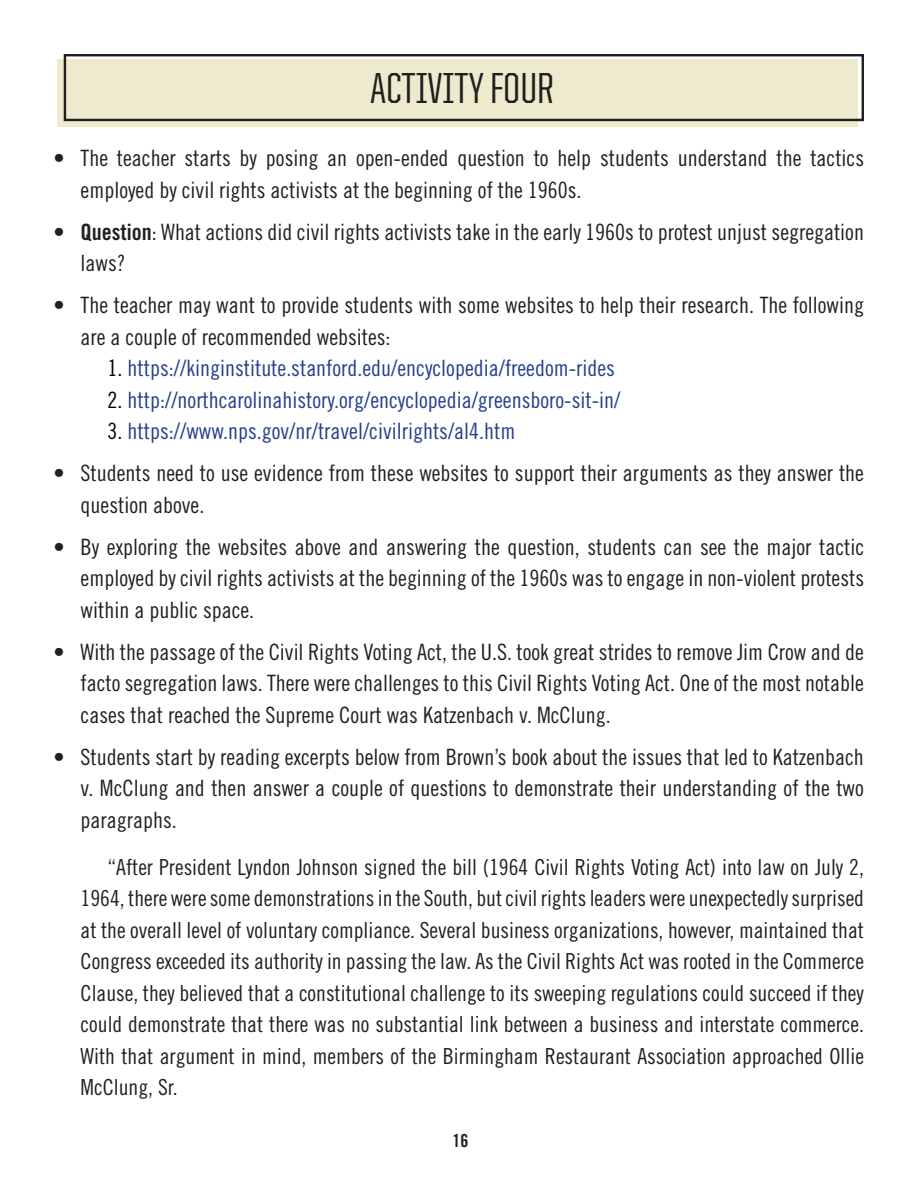
<style>
.page{position:relative;width:918px;height:1188px;background:#fff}
.page>*{position:absolute;margin:0;border:0;box-sizing:border-box;transform-origin:0 0}
.t1{font:500 43.5px "United Sans Cond";color:#231f20}
.t2{font:22.5px/31.5px "Trade Gothic LT Std Cn 18";color:#231f20}
.t3{font:22.5px "Trade Gothic LT Std Cn 18";color:#253f8e}
.t4{font:22.2px/31.5px "Trade Gothic LT Std Cn 18";color:#231f20;text-align:justify}
.t5{font:18px "Trade Gothic LT Std Bd Cn 20";color:#231f20}
.s1{font-family:"Trade Gothic LT Std Bd Cn 20"}
.s2{color:#000}
</style>
<div class="page">
<div style="left:57px;top:60px;width:800px;height:67px;background:#edeace"></div>
<div style="left:64px;top:54px;width:800px;height:67px;border:2px solid #231f20"></div>
<p class="t1" style="left:371px;top:66px;width:185px">ACTIVITY FOUR</p>
<p class="t2" style="left:81px;top:142px;width:785px;text-indent:-27px">• The teacher starts by posing an open-ended question to help students understand the tactics employed by civil rights activists at the beginning of the 1960s.</p>
<p class="t2" style="left:81px;top:216px;width:785px;text-indent:-27px"><span class="s1">• Question</span>: What actions did civil rights activists take in the early 1960s to protest unjust segregation laws?</p>
<p class="t2" style="left:81px;top:289px;width:785px;text-indent:-27px">• The teacher may want to provide students with some websites to help their research. The following are a couple of recommended websites:</p>
<p class="t3" style="left:108px;top:355px;width:509px"><span class="s2">1.</span> https://kinginstitute.stanford.edu/encyclopedia/freedom-rides</p>
<p class="t3" style="left:108px;top:386px;width:514px"><span class="s2">2.</span> http://northcarolinahistory.org/encyclopedia/greensboro-sit-in/</p>
<p class="t3" style="left:108px;top:418px;width:409px"><span class="s2">3.</span> https://www.nps.gov/nr/travel/civilrights/al4.htm</p>
<p class="t2" style="left:81px;top:457px;width:785px;text-indent:-27px">• Students need to use evidence from these websites to support their arguments as they answer the question above.</p>
<p class="t2" style="left:81px;top:531px;width:785px;text-align:justify;text-indent:-27px">• By exploring the websites above and answering the question, students can see the major tactic employed by civil rights activists at the beginning of the 1960s was to engage in non-violent protests within a public space.</p>
<p class="t2" style="left:81px;top:636px;width:785px;text-align:justify;text-indent:-27px">• With the passage of the Civil Rights Voting Act, the U.S. took great strides to remove Jim Crow and de facto segregation laws. There were challenges to this Civil Rights Voting Act. One of the most notable cases that reached the Supreme Court was Katzenbach v. McClung.</p>
<p class="t2" style="left:81px;top:741px;width:785px;text-align:justify;text-indent:-27px">• Students start by reading excerpts below from Brown’s book about the issues that led to Katzenbach v. McClung and then answer a couple of questions to demonstrate their understanding of the two paragraphs.</p>
<p class="t4" style="left:81px;top:851px;width:785px;text-indent:27px">“After President Lyndon Johnson signed the bill (1964 Civil Rights Voting Act) into law on July 2, 1964, there were some demonstrations in the South, but civil rights leaders were unexpectedly surprised at the overall level of voluntary compliance. Several business organizations, however, maintained that Congress exceeded its authority in passing the law. As the Civil Rights Act was rooted in the Commerce Clause, they believed that a constitutional challenge to its sweeping regulations could succeed if they could demonstrate that there was no substantial link between a business and interstate commerce.<br>With that argument in mind, members of the Birmingham Restaurant Association approached Ollie McClung, Sr.</p>
<p class="t5" style="left:453px;top:1130px;width:17px">16</p>
</div>
